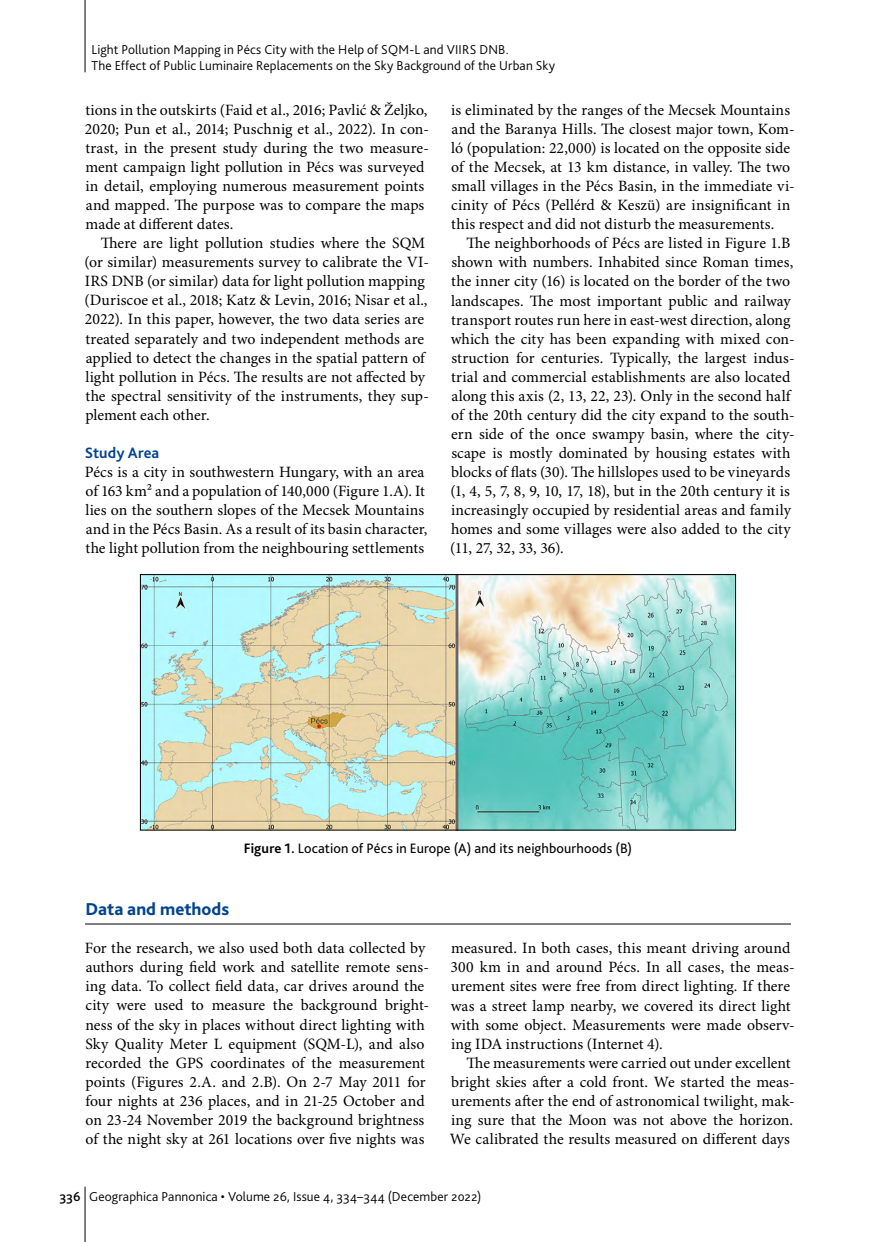
<style>
.page{position:relative;width:876px;height:1242px;background:#fff}
.page>*{position:absolute;margin:0;border:0;box-sizing:border-box;transform-origin:0 0}
.t1{font:800 18px "Bliss Pro";color:#00448f}
.t2{font:15.75px/19px "Minion Pro";letter-spacing:.005em;color:#000}
.t3{font:700 15.75px "Bliss Pro";letter-spacing:.005em;color:#00448f}
.t4{font:14.25px "Bliss Pro";letter-spacing:.005em;color:#000}
.t5{font:300 13.5px/16.2px "Bliss Pro";letter-spacing:.01em;color:#000}
.s1{font-weight:700}
.s2{font-weight:500}
</style>
<div class="page">
<hr style="left:85px;top:0;width:1px;height:72px;background:#000">
<hr style="left:85px;top:1186px;width:1px;height:56px;background:#000">
<hr style="left:85px;top:923px;width:706px;height:1px;background:#000">
<img style="left:142px;top:576px;width:592px;height:252px">
<div style="left:140px;top:574px;width:596px;height:256px;border:1px solid #000"></div>
<p class="t5" style="left:91px;top:41px;width:465px">Light Pollution Mapping in Pécs City with the Help of SQM-L and VIIRS DNB.<br>The Effect of Public Luminaire Replacements on the Sky Background of the Urban Sky</p>
<p class="t2" style="left:85px;top:101px;width:346px">tions in the outskirts (Faid et al., 2016; Pavlić &amp; Željko, 2020; Pun et al., 2014; Puschnig et al., 2022). In con&shy;trast, in the present study during the two measure&shy;ment campaign light pollution in Pécs was surveyed in detail, employing numerous measurement points and mapped. The purpose was to compare the maps made at different dates.</p>
<p class="t2" style="left:85px;top:234px;width:346px;text-indent:16px">There are light pollution studies where the SQM (or similar) measurements survey to calibrate the VI-IRS DNB (or similar) data for light pollution mapping (Duriscoe et al., 2018; Katz &amp; Levin, 2016; Nisar et al., 2022). In this paper, however, the two data series are treated separately and two independent methods are applied to detect the changes in the spatial pattern of light pollution in Pécs. The results are not affected by the spectral sensitivity of the instruments, they sup&shy;plement each other.</p>
<p class="t3" style="left:85px;top:443px;width:76px">Study Area</p>
<p class="t2" style="left:85px;top:463px;width:344px">Pécs is a city in southwestern Hungary, with an area of 163 km2 and a population of 140,000 (Figure 1.A). It lies on the southern slopes of the Mecsek Mountains and in the Pécs Basin. As a result of its basin character, the light pollution from the neighbouring settlements</p>
<p class="t2" style="left:451px;top:101px;width:345px">is eliminated by the ranges of the Mecsek Mountains and the Baranya Hills. The closest major town, Kom&shy;ló (population: 22,000) is located on the opposite side of the Mecsek, at 13 km distance, in valley. The two small villages in the Pécs Basin, in the immediate vi&shy;cinity of Pécs (Pellérd &amp; Keszü) are insignificant in this respect and did not disturb the measurements.</p>
<p class="t2" style="left:450px;top:234px;width:346px;text-indent:16px">The neighborhoods of Pécs are listed in Figure 1.B shown with numbers. Inhabited since Roman times, the inner city (16) is located on the border of the two landscapes. The most important public and railway transport routes run here in east-west direction, along which the city has been expanding with mixed con&shy;struction for centuries. Typically, the largest indus&shy;trial and commercial establishments are also located along this axis (2, 13, 22, 23). Only in the second half of the 20th century did the city expand to the south&shy;ern side of the once swampy basin, where the city&shy;scape is mostly dominated by housing estates with blocks of flats (30). The hillslopes used to be vineyards (1, 4, 5, 7, 8, 9, 10, 17, 18), but in the 20th century it is increasingly occupied by residential areas and family homes and some villages were also added to the city (11, 27, 32, 33, 36).</p>
<p class="t4" style="left:244px;top:839px;width:390px"><span class="s1">Figure 1.</span> Location of Pécs in Europe (A) and its neighbourhoods (B)</p>
<p class="t1" style="left:85px;top:898px;width:145px">Data and methods</p>
<p class="t2" style="left:85px;top:939px;width:346px">For the research, we also used both data collected by authors during field work and satellite remote sens&shy;ing data. To collect field data, car drives around the city were used to measure the background bright&shy;ness of the sky in places without direct lighting with Sky Quality Meter L equipment (SQM-L), and also recorded the GPS coordinates of the measurement points (Figures 2.A. and 2.B). On 2-7 May 2011 for four nights at 236 places, and in 21-25 October and on 23-24 November 2019 the background brightness of the night sky at 261 locations over five nights was</p>
<p class="t2" style="left:451px;top:939px;width:346px">measured. In both cases, this meant driving around 300 km in and around Pécs. In all cases, the meas&shy;urement sites were free from direct lighting. If there was a street lamp nearby, we covered its direct light with some object. Measurements were made observ&shy;ing IDA instructions (Internet 4).</p>
<p class="t2" style="left:450px;top:1053px;width:346px;text-indent:17px">The measurements were carried out under excellent bright skies after a cold front. We started the meas&shy;urements after the end of astronomical twilight, mak&shy;ing sure that the Moon was not above the horizon.<br>We calibrated the results measured on different days</p>
<p class="t5" style="left:59px;top:1187px;width:424px"><span class="s2">336</span> Geographica Pannonica • Volume 26, Issue 4, 334–344 (December 2022)</p>
</div>
